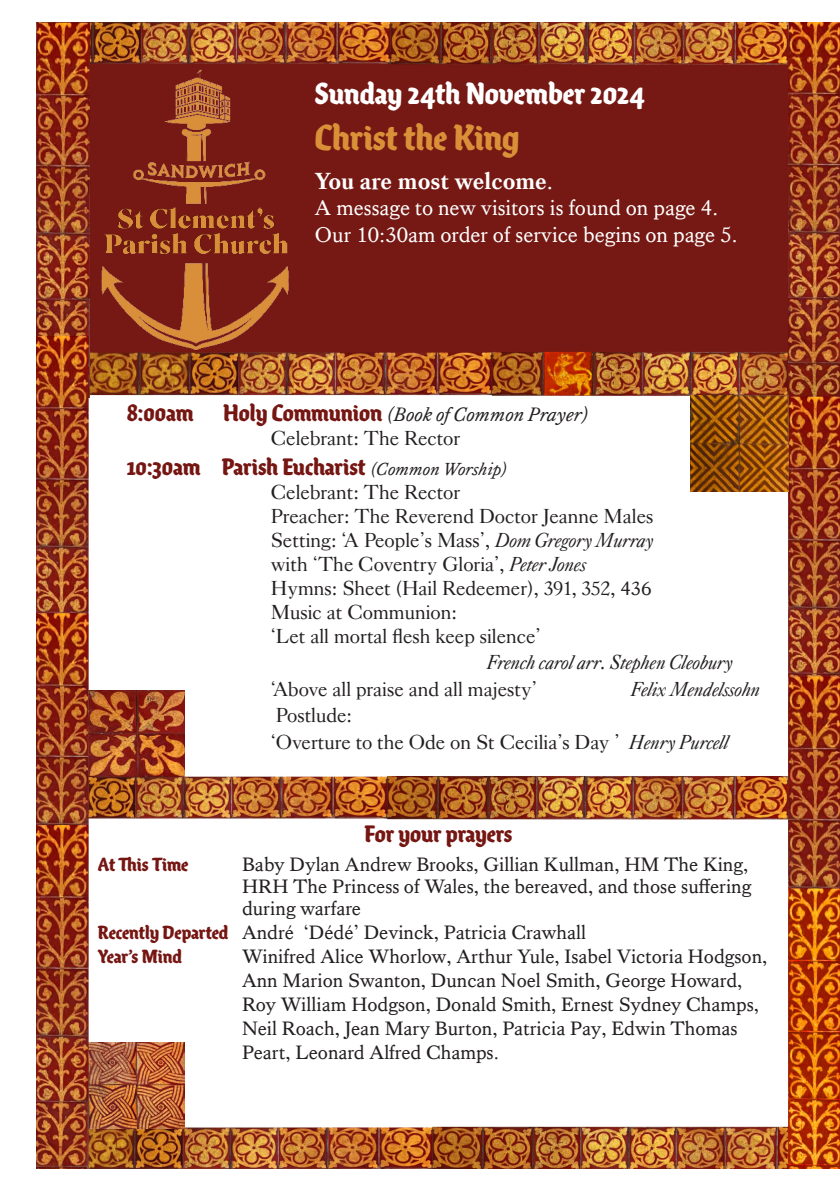
<style>
.page{position:relative;width:840px;height:1191px;background:#fff}
.page>*{position:absolute;margin:0;border:0;box-sizing:border-box;transform-origin:0 0}
.t1{font:900 38px "Ode";letter-spacing:-.005em;color:#da9038}
.t2{font:900 32px "Ode";color:#fff}
.t3{font:900 25px "Ode";letter-spacing:-.005em;color:#751612}
.t4{font:700 24px "Kings Caslon";color:#fff}
.t5{font:22px "Kings Caslon";color:#fff}
.t6{font:20px/24px "Kings Caslon";color:#231f20}
.t7{font:20px "Kings Caslon Display";color:#231f20}
.t8{font:italic 20px "Kings Caslon Display";color:#231f20}
.t9{font:italic 20px "Kings Caslon";color:#231f20}
.t10{font:900 20px "Ode";letter-spacing:-.005em;color:#751612}
.s1{font-weight:400}
.s2{font-family:"Ode";font-weight:900;font-style:normal;font-size:25px;color:#751612}
.s3{font-family:"Kings Caslon";font-weight:400;font-style:italic;font-size:18px;color:#231f20}
.s4{font-style:italic}
.s5{font-family:"Kings Caslon"}
.s6{font-family:"Ode";font-weight:900;color:#751612}
</style>
<div class="page">
<img style="left:37px;top:23px;width:802px;height:1145px">
<div style="left:315px;top:79px;width:446px;height:260px;background:#761914"></div>
<img style="left:98px;top:69px;width:198px;height:280px">
<img style="left:89px;top:691px;width:95px;height:85px">
<img style="left:690px;top:395px;width:97px;height:96px">
<img style="left:89px;top:1042px;width:95px;height:86px">
<p class="t2" style="left:315px;top:74px;width:331px">Sunday 24th November 2024</p>
<p class="t1" style="left:315px;top:114px;width:206px">Christ the King</p>
<p class="t4" style="left:315px;top:167px;width:239px">You are most welcome<span class="s1">.</span></p>
<p class="t5" style="left:315px;top:195px;width:404px">A message to new visitors is found on page 4.</p>
<p class="t5" style="left:315px;top:222px;width:424px">Our 10:30am order of service begins on page 5.</p>
<p class="t9" style="left:127px;top:402px;width:462px"><span class="s2">8:00am Holy Communion</span> (Book of Common Prayer)</p>
<p class="t7" style="left:271px;top:426px;width:191px">Celebrant: The Rector</p>
<p class="t3" style="left:127px;top:451px;width:381px">10:30am Parish Eucharist <span class="s3">(Common Worship)</span></p>
<p class="t7" style="left:271px;top:480px;width:191px">Celebrant: The Rector</p>
<p class="t7" style="left:271px;top:504px;width:384px">Preacher: The Reverend Doctor Jeanne Males</p>
<p class="t7" style="left:271px;top:528px;width:384px">Setting: ‘A People’s Mass’, <span class="s4">Dom Gregory Murray</span></p>
<p class="t7" style="left:271px;top:552px;width:317px">with ‘The Coventry Gloria’, <span class="s4">Peter Jones</span></p>
<p class="t7" style="left:271px;top:576px;width:382px">Hymns: Sheet (Hail Redeemer), 391, 352, <span class="s5">436</span></p>
<p class="t7" style="left:271px;top:600px;width:187px">Music at Communion:</p>
<p class="t7" style="left:271px;top:624px;width:271px">‘Let all mortal flesh keep silence’</p>
<p class="t8" style="left:487px;top:651px;width:248px">French carol arr. Stephen Cleobury</p>
<p class="t7" style="left:271px;top:677px;width:267px">‘Above all praise and all majesty’</p>
<p class="t8" style="left:631px;top:677px;width:131px">Felix Mendelssohn</p>
<p class="t7" style="left:276px;top:704px;width:77px">Postlude:</p>
<p class="t7" style="left:271px;top:730px;width:459px">‘Overture to the Ode on St Cecilia’s Day ’ <span class="s4">Henry Purcell</span></p>
<p class="t3" style="left:364px;top:818px;width:149px">For your prayers</p>
<p class="t10" style="left:98px;top:852px;width:92px">At This Time</p>
<p class="t6" style="left:242px;top:853px;width:510px;line-height:22px">Baby Dylan Andrew Brooks, Gillian Kullman, HM The King,<br>HRH The Princess of Wales, the bereaved, and those suffering during warfare</p>
<p class="t6" style="left:98px;top:920px;width:489px"><span class="s6">Recently Departed</span> André ‘Dédé’ Devinck, Patricia Crawhall</p>
<p class="t10" style="left:98px;top:944px;width:85px">Year’s Mind</p>
<p class="t6" style="left:242px;top:944px;width:526px">Winifred Alice Whorlow, Arthur Yule, Isabel Victoria Hodgson, Ann Marion Swanton, Duncan Noel Smith, George Howard, Roy William Hodgson, Donald Smith, Ernest Sydney Champs, Neil Roach, Jean Mary Burton, Patricia Pay, Edwin Thomas Peart, Leonard Alfred Champs.</p>
</div>
